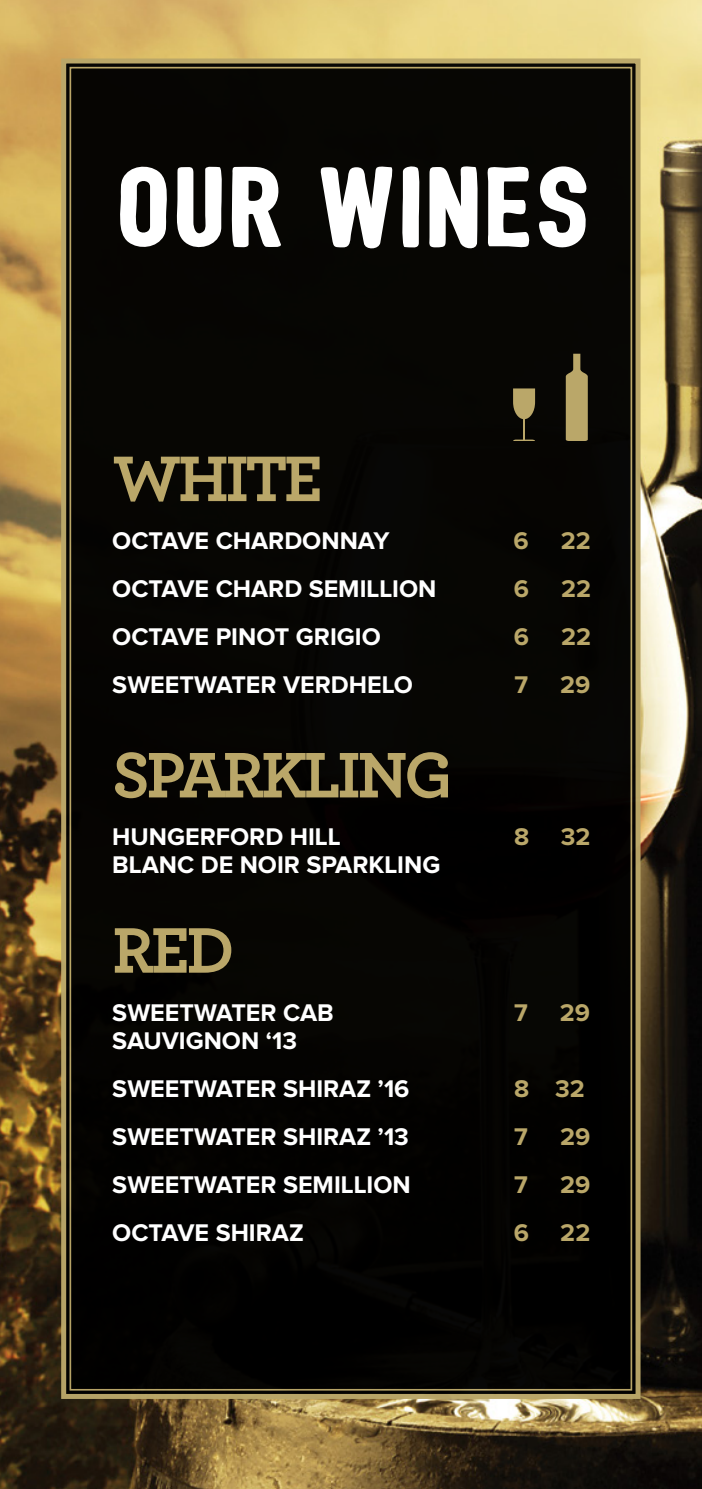
<style>
.page{position:relative;width:702px;height:1489px;background:#fff}
.page>*{position:absolute;margin:0;border:0;box-sizing:border-box;transform-origin:0 0}
.t1{font:110px "Bushcraft one";letter-spacing:.04em;color:#fff}
.t2{font:700 67.5px "Archer";letter-spacing:-.05em;color:#baa769}
.t3{font:700 25px/48px "Proxima Nova";color:#fff}
.t4{font:700 25px "Proxima Nova";color:#baa769}
</style>
<div class="page">
<img style="left:0;top:0;width:702px;height:1488px">
<div style="left:59px;top:56px;width:584px;height:1345px;background:#060502"></div>
<svg style="left:513px;top:388px;width:22px;height:53px"></svg>
<svg style="left:565px;top:354px;width:22px;height:87px;background:#9a8a57"></svg>
<h1 class="t1" style="left:120px;top:161px;width:473px">OUR WINES</h1>
<h2 class="t2" style="left:112px;top:425px;width:212px">WHITE</h2>
<p class="t3" style="left:112px;top:518px;width:278px">OCTAVE CHARDONNAY</p>
<p class="t4" style="left:513px;top:529px;width:17px">6</p>
<p class="t4" style="left:561px;top:529px;width:31px">22</p>
<p class="t3" style="left:112px;top:566px;width:326px">OCTAVE CHARD SEMILLION</p>
<p class="t4" style="left:513px;top:577px;width:17px">6</p>
<p class="t4" style="left:561px;top:577px;width:32px">22</p>
<p class="t3" style="left:112px;top:614px;width:270px">OCTAVE PINOT GRIGIO</p>
<p class="t4" style="left:514px;top:625px;width:17px">6</p>
<p class="t4" style="left:561px;top:625px;width:31px">22</p>
<p class="t3" style="left:112px;top:662px;width:302px">SWEETWATER VERDHELO</p>
<p class="t4" style="left:514px;top:673px;width:15px">7</p>
<p class="t4" style="left:560px;top:673px;width:32px">29</p>
<h2 class="t2" style="left:112px;top:721px;width:342px">SPARKLING</h2>
<p class="t3" style="left:112px;top:814px;width:230px">HUNGERFORD HILL</p>
<p class="t4" style="left:514px;top:825px;width:17px">8</p>
<p class="t4" style="left:561px;top:825px;width:31px">32</p>
<p class="t3" style="left:112px;top:842px;width:329px">BLANC DE NOIR SPARKLING</p>
<h2 class="t2" style="left:112px;top:896px;width:124px">RED</h2>
<p class="t3" style="left:112px;top:989px;width:223px">SWEETWATER CAB</p>
<p class="t4" style="left:514px;top:1000px;width:15px">7</p>
<p class="t4" style="left:559px;top:1000px;width:32px">29</p>
<p class="t3" style="left:112px;top:1017px;width:299px">SAUVIGNON ‘13<br>SWEETWATER SHIRAZ ’16</p>
<p class="t4" style="left:514px;top:1076px;width:72px">8 32</p>
<p class="t3" style="left:112px;top:1113px;width:298px">SWEETWATER SHIRAZ ’13</p>
<p class="t4" style="left:514px;top:1124px;width:15px">7</p>
<p class="t4" style="left:560px;top:1124px;width:32px">29</p>
<p class="t3" style="left:112px;top:1161px;width:300px">SWEETWATER SEMILLION</p>
<p class="t4" style="left:514px;top:1172px;width:15px">7</p>
<p class="t4" style="left:560px;top:1172px;width:32px">29</p>
<p class="t3" style="left:112px;top:1209px;width:193px">OCTAVE SHIRAZ</p>
<p class="t4" style="left:514px;top:1220px;width:78px">6 22</p>
</div>
